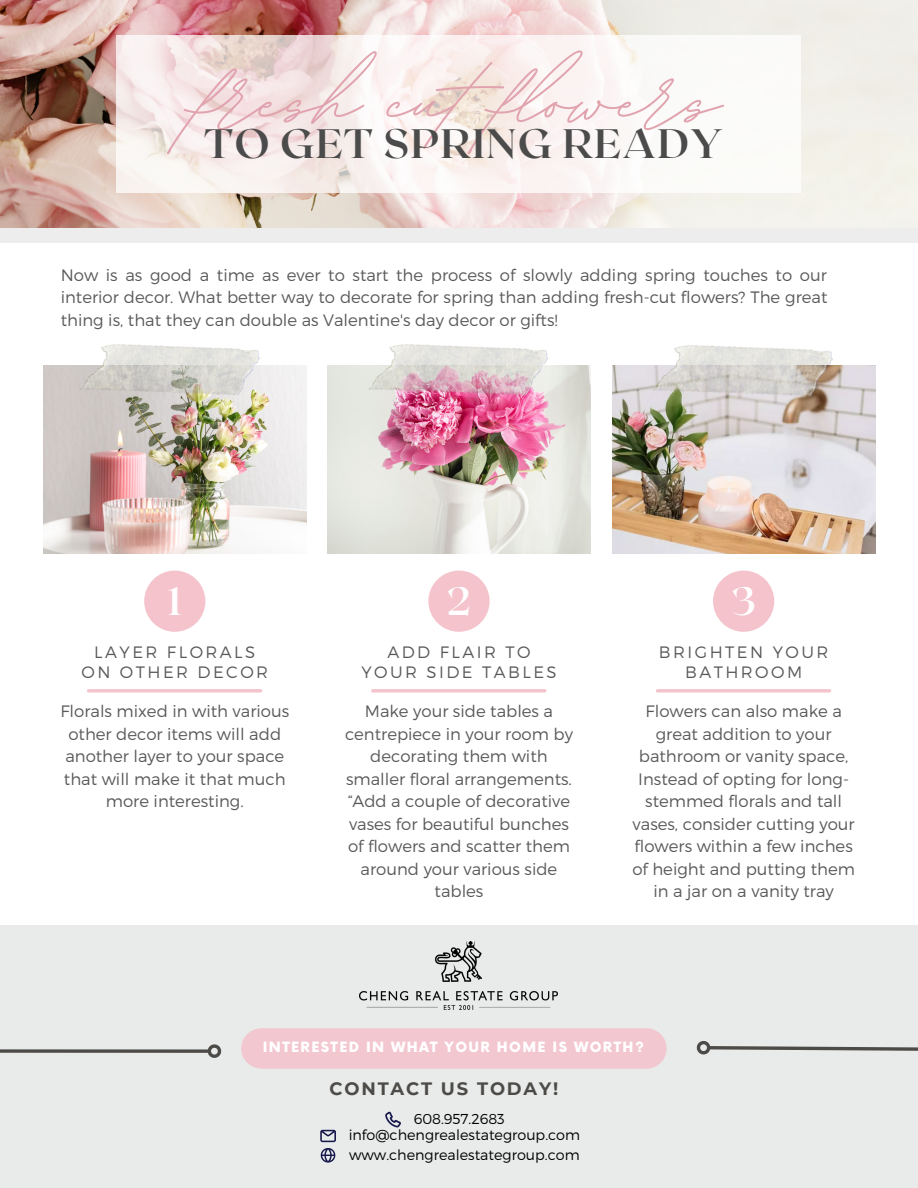
<style>
.page{position:relative;width:918px;height:1188px;background:#fff}
.page>*{position:absolute;margin:0;border:0;box-sizing:border-box;transform-origin:0 0}
.t1{font:700 127.5px "BD Script";color:#e1a4af}
.t2{font:700 41.1px "Roxborough CF";letter-spacing:.03em;color:#4b4b4b}
.t3{font:700 39.45px "Roxborough CF";color:#fff}
.t4{font:700 17.85px "Montserrat";letter-spacing:.105em;color:#4d4b47}
.t5{font:300 16.5px/22.5px "Montserrat";color:#595959;text-align:center}
.t6{font:300 16.5px/20.2px "Montserrat";letter-spacing:.15em;color:#595959;text-align:center}
.t7{font:300 14.4px/16.8px "Montserrat";color:#000}
.t8{font:900 13.8px "Now";letter-spacing:.1em;color:#fff}
</style>
<div class="page">
<hr style="left:373px;top:689px;width:172px;height:3px;background:#f5c3cc">
<hr style="left:89px;top:689px;width:172px;height:3px;background:#f5c3cc">
<hr style="left:657px;top:689px;width:173px;height:3px;background:#f5c3cc">
<div style="left:428px;top:571px;width:62px;height:61px;background:#f5c3cc;border-radius:50%"></div>
<div style="left:144px;top:571px;width:61px;height:61px;background:#f5c3cc;border-radius:50%"></div>
<div style="left:713px;top:571px;width:61px;height:61px;background:#f5c3cc;border-radius:50%"></div>
<img style="left:43px;top:366px;width:264px;height:187px">
<img style="left:328px;top:366px;width:263px;height:187px">
<img style="left:612px;top:366px;width:264px;height:188px">
<img style="left:79px;top:344px;width:184px;height:79px">
<img style="left:367px;top:344px;width:184px;height:79px">
<img style="left:652px;top:345px;width:184px;height:79px">
<div style="left:0;top:0;width:918px;height:243px;background:#ededed"></div>
<img style="left:0;top:0;width:918px;height:227px">
<svg style="left:117px;top:35px;width:684px;height:157px;fill:#faf3f3"></svg>
<div style="left:0;top:925px;width:918px;height:263px;background:#e8ebea"></div>
<div style="left:241px;top:1028px;width:426px;height:41px;background:#f3c7d0;border-radius:20px"></div>
<svg style="left:696px;top:1041px;width:222px;height:14px"></svg>
<svg style="left:0;top:1049px;width:205px;height:4px"></svg>
<svg style="left:205px;top:1044px;width:17px;height:14px"></svg>
<img style="left:360px;top:942px;width:198px;height:67px">
<svg style="left:320px;top:1130px;width:16px;height:12px"></svg>
<svg style="left:385px;top:1112px;width:16px;height:15px"></svg>
<svg style="left:321px;top:1148px;width:14px;height:15px"></svg>
<h1 class="t1" style="left:198px;top:16px;width:524px">fresh cut flowers</h1>
<h2 class="t2" style="left:204px;top:117px;width:521px">TO GET SPRING READY</h2>
<p class="t5" style="left:61px;top:263px;width:768px;text-align:justify">Now is as good a time as ever to start the process of slowly adding spring touches to our interior decor. What better way to decorate for spring than adding fresh-cut flowers? The great thing is, that they can double as Valentine's day decor or gifts!</p>
<h3 class="t3" style="left:168px;top:576px;width:15px">1</h3>
<h3 class="t3" style="left:447px;top:576px;width:26px">2</h3>
<h3 class="t3" style="left:731px;top:576px;width:26px">3</h3>
<p class="t6" style="left:361px;top:641px;width:197px">ADD FLAIR TO<br>YOUR SIDE TABLES</p>
<p class="t6" style="left:81px;top:641px;width:188px">LAYER FLORALS<br>ON OTHER DECOR</p>
<p class="t6" style="left:659px;top:641px;width:171px">BRIGHTEN YOUR<br>BATHROOM</p>
<p class="t5" style="left:60px;top:699px;width:230px">Florals mixed in with various other decor items will add another layer to your space that will make it that much more interesting.</p>
<p class="t5" style="left:632px;top:699px;width:224px">Flowers can also make a great addition to your bathroom or vanity space,<br>Instead of opting for long&shy;stemmed florals and tall vases, consider cutting your flowers within a few inches of height and putting them in a jar on a vanity tray</p>
<p class="t5" style="left:345px;top:699px;width:229px">Make your side tables a centrepiece in your room by decorating them with smaller floral arrangements. “Add a couple of decorative vases for beautiful bunches of flowers and scatter them around your various side tables</p>
<p class="t8" style="left:263px;top:1039px;width:383px">INTERESTED IN WHAT YOUR HOME IS WORTH?</p>
<p class="t4" style="left:330px;top:1078px;width:230px">CONTACT US TODAY!</p>
<p class="t7" style="left:349px;top:1109px;width:233px;text-indent:65px">608.957.2683 info@chengrealestategroup.com</p>
<p class="t7" style="left:349px;top:1146px;width:232px">www.chengrealestategroup.com</p>
</div>
